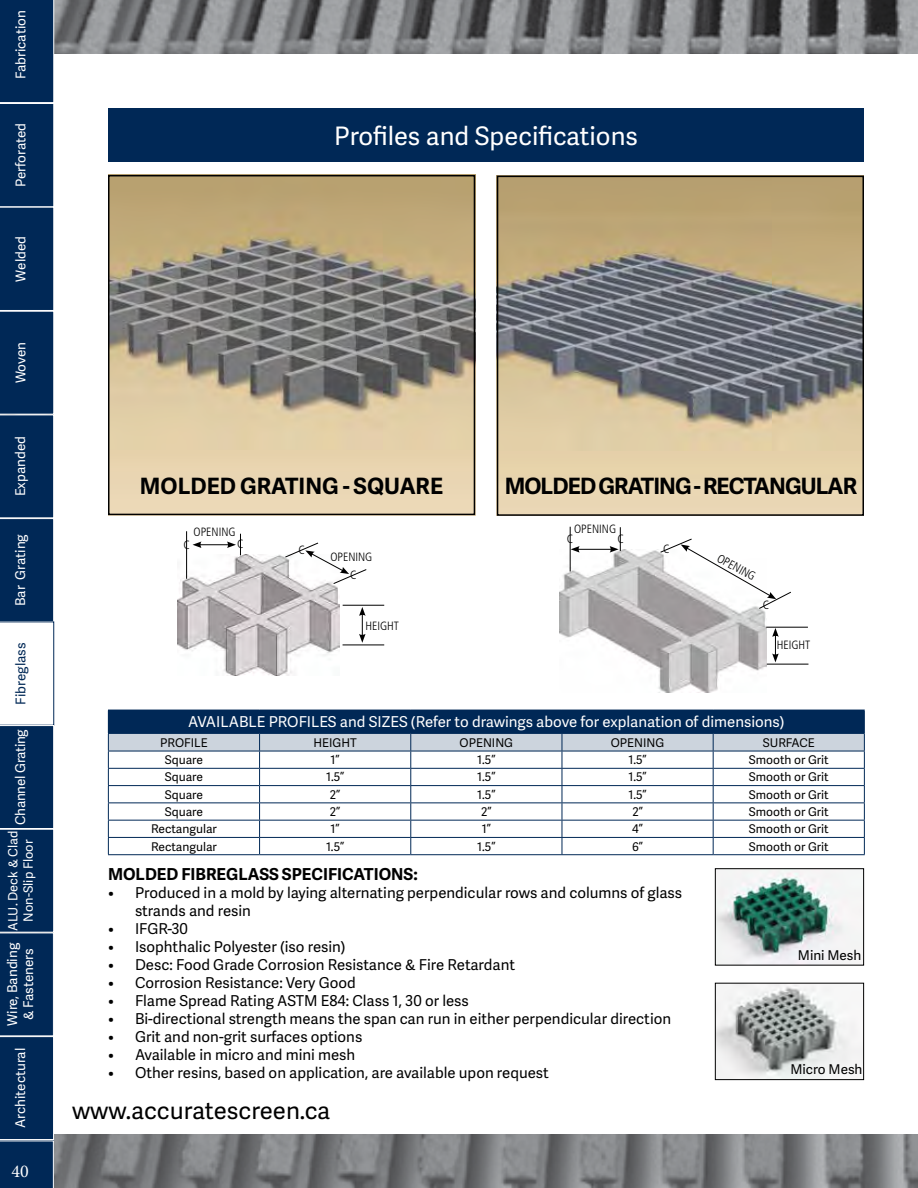
<style>
.page{position:relative;width:918px;height:1188px;background:#fff}
.page>*{position:absolute;margin:0;border:0;box-sizing:border-box;transform-origin:0 0}
.t1{font:25.5px "Adelle Sans";color:#fff}
.t2{font:24px "Adelle Sans";color:#000}
.t3{font:700 22.5px "Adelle Sans";letter-spacing:-.04em;color:#000}
.t4{font:700 22.5px "Adelle Sans";color:#000}
.t5{font:18px "Minion Pro";color:#fff}
.t6{font:700 16.5px "Adelle Sans";color:#000}
.t7{font:15px/18px "Adelle Sans";color:#000}
.t8{font:15px "Adelle Sans";color:#fff}
.t9{font:13.5px/16.2px "Adelle Sans";color:#fff;text-align:center}
.t10{font:13.5px "Adelle Sans";color:#000}
.t11{font:13.5px "Adelle Sans";letter-spacing:-.02em;color:#fff}
.t12{font:13.5px "Adelle Sans";color:#002856}
.t13{font:12.75px/15.3px "Adelle Sans";color:#fff;text-align:center}
.t14{font:12px "Adelle Sans";color:#000}
.t15{font:300 condensed 12px/18.3px "Frutiger LT Std";color:#000;text-align:center}
</style>
<div class="page">
<img style="left:54px;top:0;width:864px;height:1188px">
<div style="left:54px;top:54px;width:864px;height:1080px;background:#fff"></div>
<div style="left:108px;top:108px;width:756px;height:54px;background:#002856"></div>
<img style="left:177px;top:554px;width:162px;height:121px">
<img style="left:560px;top:549px;width:206px;height:143px">
<hr style="left:343px;top:605px;width:41px;height:1px;background:#000">
<hr style="left:343px;top:645px;width:41px;height:1px;background:#000">
<svg style="left:359px;top:607px;width:7px;height:36px"></svg>
<svg style="left:285px;top:543px;width:82px;height:41px"></svg>
<hr style="left:766px;top:627px;width:42px;height:1px;background:#000">
<hr style="left:767px;top:664px;width:41px;height:1px;background:#000">
<svg style="left:660px;top:539px;width:131px;height:70px"></svg>
<hr style="left:570px;top:527px;width:1px;height:44px;background:#000">
<hr style="left:577px;top:549px;width:35px;height:1px;background:#000">
<svg style="left:571px;top:546px;width:9px;height:7px"></svg>
<svg style="left:610px;top:527px;width:11px;height:26px"></svg>
<hr style="left:186px;top:531px;width:1px;height:48px;background:#000">
<hr style="left:199px;top:544px;width:30px;height:1px;background:#000">
<svg style="left:193px;top:541px;width:9px;height:7px"></svg>
<svg style="left:227px;top:534px;width:14px;height:21px"></svg>
<img style="left:111px;top:178px;width:361px;height:334px">
<div style="left:108px;top:175px;width:367px;height:340px;border:2px solid #000"></div>
<img style="left:500px;top:179px;width:361px;height:334px">
<div style="left:497px;top:176px;width:367px;height:340px;border:2px solid #000"></div>
<svg style="left:108px;top:710px;width:757px;height:144px"></svg>
<hr style="left:108px;top:854px;width:152px;height:1px;background:#002856">
<hr style="left:260px;top:854px;width:151px;height:1px;background:#002856">
<hr style="left:411px;top:854px;width:151px;height:1px;background:#002856">
<hr style="left:562px;top:854px;width:151px;height:1px;background:#002856">
<hr style="left:713px;top:854px;width:152px;height:1px;background:#002856">
<svg style="left:772px;top:628px;width:7px;height:34px"></svg>
<img style="left:717px;top:870px;width:145px;height:94px">
<div style="left:715px;top:868px;width:149px;height:98px;border:1px solid #000"></div>
<img style="left:717px;top:985px;width:145px;height:93px">
<div style="left:715px;top:983px;width:149px;height:97px;border:1px solid #000"></div>
<svg style="left:0;top:0;width:54px;height:1188px;background:#193d66"></svg>
<p class="t9" style="left:12px;top:79px;width:70px;rotate:-90deg">Fabrication</p>
<p class="t9" style="left:12px;top:187px;width:66px;rotate:-90deg">Perforated</p>
<p class="t9" style="left:12px;top:282px;width:47px;rotate:-90deg">Welded</p>
<p class="t9" style="left:12px;top:383px;width:43px;rotate:-90deg">Woven</p>
<p class="t9" style="left:12px;top:496px;width:62px;rotate:-90deg">Expanded</p>
<p class="t9" style="left:12px;top:606px;width:73px;rotate:-90deg">Bar Grating</p>
<p class="t12" style="left:11px;top:705px;width:63px;rotate:-90deg">Fibreglass</p>
<p class="t11" style="left:11px;top:825px;width:97px;rotate:-90deg">Channel Grating</p>
<p class="t13" style="left:5px;top:931px;width:102px;rotate:-90deg">ALU. Deck &amp; Clad<br>Non-Slip Floor</p>
<p class="t9" style="left:4px;top:1026px;width:84px;rotate:-90deg">Wire, Banding &amp; Fasteners</p>
<p class="t9" style="left:12px;top:1128px;width:82px;rotate:-90deg">Architectural</p>
<p class="t5" style="left:12px;top:1160px;width:19px">40</p>
<h1 class="t1" style="left:334px;top:117px;width:305px">Profiles and Specifications</h1>
<h3 class="t4" style="left:140px;top:470px;width:305px">MOLDED GRATING - SQUARE</h3>
<h3 class="t3" style="left:505px;top:470px;width:354px">MOLDED GRATING - RECTANGULAR</h3>
<p class="t15" style="left:194px;top:523px;width:44px">OPENING</p>
<p class="t15" style="left:183px;top:536px;width:8px">C</p>
<p class="t15" style="left:237px;top:535px;width:8px">C</p>
<p class="t15" style="left:298px;top:541px;width:8px">C</p>
<p class="t15" style="left:330px;top:548px;width:44px">OPENING<br>C</p>
<p class="t15" style="left:365px;top:617px;width:35px">HEIGHT</p>
<p class="t15" style="left:574px;top:520px;width:44px">OPENING</p>
<p class="t15" style="left:567px;top:530px;width:8px">C</p>
<p class="t15" style="left:617px;top:530px;width:8px">C</p>
<p class="t15" style="left:663px;top:540px;width:8px">C</p>
<p class="t15" style="left:722px;top:549px;width:44px;rotate:29deg">OPENING</p>
<p class="t15" style="left:763px;top:596px;width:8px">C</p>
<p class="t15" style="left:777px;top:635px;width:35px">HEIGHT</p>
<p class="t8" style="left:188px;top:711px;width:598px">AVAILABLE PROFILES and SIZES (Refer to drawings above for explanation of dimensions)</p>
<p class="t14" style="left:160px;top:734px;width:49px">PROFILE</p>
<p class="t14" style="left:314px;top:734px;width:45px">HEIGHT</p>
<p class="t14" style="left:460px;top:734px;width:55px">OPENING</p>
<p class="t14" style="left:611px;top:734px;width:55px">OPENING</p>
<p class="t14" style="left:763px;top:734px;width:54px">SURFACE</p>
<p class="t14" style="left:165px;top:751px;width:40px">Square</p>
<p class="t14" style="left:331px;top:751px;width:11px">1”</p>
<p class="t14" style="left:477px;top:751px;width:20px">1.5”</p>
<p class="t14" style="left:628px;top:751px;width:20px">1.5”</p>
<p class="t14" style="left:749px;top:751px;width:81px">Smooth or Grit</p>
<p class="t14" style="left:165px;top:769px;width:40px">Square</p>
<p class="t14" style="left:326px;top:769px;width:20px">1.5”</p>
<p class="t14" style="left:477px;top:769px;width:20px">1.5”</p>
<p class="t14" style="left:628px;top:769px;width:20px">1.5”</p>
<p class="t14" style="left:749px;top:769px;width:81px">Smooth or Grit</p>
<p class="t14" style="left:165px;top:786px;width:40px">Square</p>
<p class="t14" style="left:330px;top:786px;width:12px">2”</p>
<p class="t14" style="left:477px;top:786px;width:20px">1.5”</p>
<p class="t14" style="left:628px;top:786px;width:20px">1.5”</p>
<p class="t14" style="left:749px;top:786px;width:81px">Smooth or Grit</p>
<p class="t14" style="left:165px;top:803px;width:40px">Square</p>
<p class="t14" style="left:330px;top:803px;width:12px">2”</p>
<p class="t14" style="left:481px;top:803px;width:12px">2”</p>
<p class="t14" style="left:632px;top:803px;width:12px">2”</p>
<p class="t14" style="left:749px;top:803px;width:81px">Smooth or Grit</p>
<p class="t14" style="left:151px;top:821px;width:67px">Rectangular</p>
<p class="t14" style="left:331px;top:821px;width:11px">1”</p>
<p class="t14" style="left:482px;top:821px;width:11px">1”</p>
<p class="t14" style="left:632px;top:821px;width:12px">4”</p>
<p class="t14" style="left:749px;top:821px;width:81px">Smooth or Grit</p>
<p class="t14" style="left:151px;top:838px;width:67px">Rectangular</p>
<p class="t14" style="left:326px;top:838px;width:20px">1.5”</p>
<p class="t14" style="left:477px;top:838px;width:20px">1.5”</p>
<p class="t14" style="left:632px;top:838px;width:12px">6”</p>
<p class="t14" style="left:749px;top:838px;width:81px">Smooth or Grit</p>
<p class="t6" style="left:108px;top:862px;width:311px">MOLDED FIBREGLASS SPECIFICATIONS:</p>
<p class="t7" style="left:135px;top:883px;width:549px;text-indent:-27px">• Produced in a mold by laying alternating perpendicular rows and columns of glass strands and resin</p>
<p class="t7" style="left:108px;top:919px;width:82px">• IFGR-30</p>
<p class="t7" style="left:108px;top:937px;width:239px">• Isophthalic Polyester (iso resin)</p>
<p class="t7" style="left:108px;top:955px;width:409px">• Desc: Food Grade Corrosion Resistance &amp; Fire Retardant</p>
<p class="t7" style="left:108px;top:973px;width:249px">• Corrosion Resistance: Very Good</p>
<p class="t7" style="left:108px;top:991px;width:362px">• Flame Spread Rating ASTM E84: Class 1, 30 or less</p>
<p class="t7" style="left:108px;top:1009px;width:565px">• Bi-directional strength means the span can run in either perpendicular direction</p>
<p class="t7" style="left:108px;top:1027px;width:256px">• Grit and non-grit surfaces options</p>
<p class="t7" style="left:108px;top:1045px;width:249px">• Available in micro and mini mesh</p>
<p class="t7" style="left:108px;top:1063px;width:442px">• Other resins, based on application, are available upon request</p>
<p class="t10" style="left:798px;top:946px;width:65px">Mini Mesh</p>
<p class="t10" style="left:790px;top:1060px;width:74px">Micro Mesh</p>
<h2 class="t2" style="left:72px;top:1093px;width:260px">www.accuratescreen.ca</h2>
</div>
